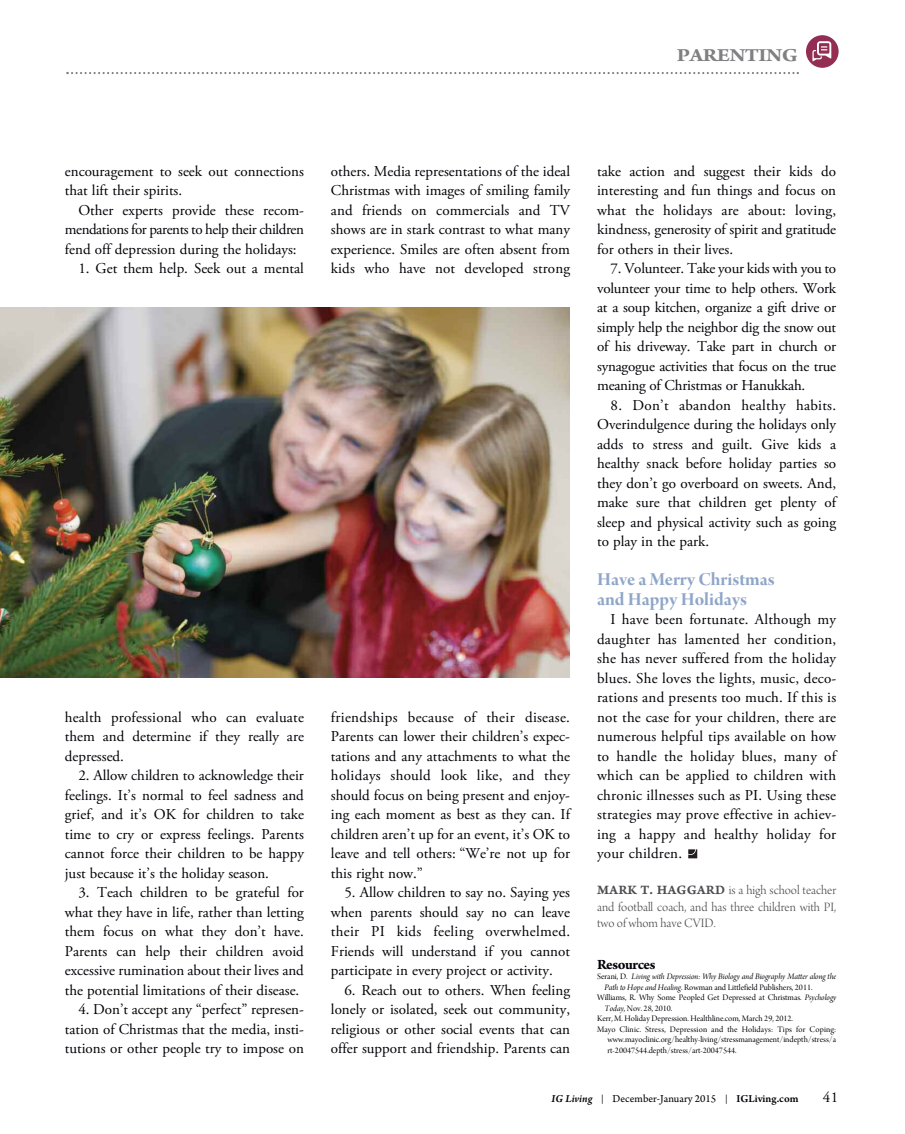
<style>
.page{position:relative;width:905px;height:1134px;background:#fff}
.page>*{position:absolute;margin:0;border:0;box-sizing:border-box;transform-origin:0 0}
.t1{font:19.5px/19.5px "Arno Pro Bold Display";color:#8fa6c9}
.t2{font:700 19.5px "Arno Pro";letter-spacing:-.025em;color:#808082;scale:1.15 1}
.t3{font:15px/19.5px "Adobe Garamond Pro";color:#000006;text-align:justify}
.t4{font:700 15px "Arno Pro";letter-spacing:-.03em;color:#000006}
.t5{font:13.5px/16.5px "Arno Pro Light Display";color:#4d4d51;text-align:justify}
.t6{font:11.25px "Arno Pro";color:#000006}
.t7{font:9px "Arno Pro Display";color:#000006}
.t8{font:9px "Arno Pro Italic Display";color:#000006}
.t9{font:9px "Arno Pro Display";letter-spacing:.02em;color:#000006}
.s1{font-family:"Arno Pro Smbd Caption"}
.s2{font-family:"Arno Pro Display"}
.s3{font-family:"Arno Pro Italic Display"}
.s4{font-weight:600;font-style:italic}
.s5{font-size:9px}
.s6{font-weight:600}
</style>
<div class="page">
<div style="left:806px;top:35px;width:32px;height:33px;background:#942d53;border-radius:50%"></div>
<svg style="left:812px;top:41px;width:19px;height:20px"></svg>
<svg style="left:66px;top:72px;width:732px;height:2px"></svg>
<svg style="left:688px;top:849px;width:9px;height:9px"></svg>
<img style="left:0;top:307px;width:569px;height:370px">
<h1 class="t2" style="left:676px;top:48px;width:107px">PARENTING</h1>
<p class="t3" style="left:65px;top:163px;width:240px">encouragement to seek out connections that lift their spirits.</p>
<p class="t3" style="left:65px;top:202px;width:240px;text-indent:14px">Other experts provide these recom&shy;mendations for parents to help their children fend off depression during the holidays:</p>
<p class="t3" style="left:78px;top:260px;width:227px">1. Get them help. Seek out a mental</p>
<p class="t3" style="left:65px;top:709px;width:240px">health professional who can evaluate them and determine if they really are depressed.</p>
<p class="t3" style="left:65px;top:767px;width:240px;text-indent:14px">2. Allow children to acknowledge their feelings. It’s normal to feel sadness and grief, and it’s OK for children to take time to cry or express feelings. Parents cannot force their children to be happy just because it’s the holiday season.</p>
<p class="t3" style="left:65px;top:884px;width:240px;text-indent:13px">3. Teach children to be grateful for what they have in life, rather than letting them focus on what they don’t have.<br>Parents can help their children avoid excessive rumination about their lives and the potential limitations of their disease.</p>
<p class="t3" style="left:65px;top:1001px;width:240px;text-indent:14px">4. Don’t accept any “perfect” represen&shy;tation of Christmas that the media, insti&shy;tutions or other people try to impose on</p>
<p class="t3" style="left:331px;top:163px;width:240px">others. Media representations of the ideal Christmas with images of smiling family and friends on commercials and TV shows are in stark contrast to what many experience. Smiles are often absent from kids who have not developed strong</p>
<p class="t3" style="left:331px;top:709px;width:240px">friendships because of their disease.<br>Parents can lower their children’s expec&shy;tations and any attachments to what the holidays should look like, and they should focus on being present and enjoy&shy;ing each moment as best as they can. If children aren’t up for an event, it’s OK to leave and tell others: “We’re not up for this right now.”</p>
<p class="t3" style="left:331px;top:884px;width:240px;text-indent:13px">5. Allow children to say no. Saying yes when parents should say no can leave their PI kids feeling overwhelmed.<br>Friends will understand if you cannot participate in every project or activity.</p>
<p class="t3" style="left:331px;top:982px;width:240px;text-indent:14px">6. Reach out to others. When feeling lonely or isolated, seek out community, religious or other social events that can offer support and friendship. Parents can</p>
<p class="t3" style="left:597px;top:163px;width:240px">take action and suggest their kids do interesting and fun things and focus on what the holidays are about: loving, kindness, generosity of spirit and gratitude for others in their lives.</p>
<p class="t3" style="left:597px;top:260px;width:240px;text-indent:14px">7. Volunteer. Take your kids with you to volunteer your time to help others. Work at a soup kitchen, organize a gift drive or simply help the neighbor dig the snow out of his driveway. Take part in church or synagogue activities that focus on the true meaning of Christmas or Hanukkah.</p>
<p class="t3" style="left:597px;top:397px;width:240px;text-indent:14px">8. Don’t abandon healthy habits.<br>Overindulgence during the holidays only adds to stress and guilt. Give kids a healthy snack before holiday parties so they don’t go overboard on sweets. And, make sure that children get plenty of sleep and physical activity such as going to play in the park.</p>
<h1 class="t1" style="left:597px;top:572px;width:179px">Have a Merry Christmas and Happy Holidays</h1>
<p class="t3" style="left:597px;top:611px;width:241px;text-indent:13px">I have been fortunate. Although my daughter has lamented her condition, she has never suffered from the holiday blues. She loves the lights, music, deco&shy;rations and presents too much. If this is not the case for your children, there are numerous helpful tips available on how to handle the holiday blues, many of which can be applied to children with chronic illnesses such as PI. Using these strategies may prove effective in achiev&shy;ing a happy and healthy holiday for your children.</p>
<p class="t5" style="left:597px;top:883px;width:240px"><span class="s1">MARK T. HAGGARD</span> is a high school teacher and football coach, and has three children with PI, two of whom have CVID.</p>
<p class="t4" style="left:597px;top:959px;width:60px">Resources</p>
<p class="t8" style="left:597px;top:973px;width:241px"><span class="s2">Serani, D.</span> Living with Depression: Why Biology and Biography Matter along the</p>
<p class="t7" style="left:604px;top:984px;width:210px"><span class="s3">Path to Hope and Healing</span>. Rowman and Littlefield Publishers, 2011.</p>
<p class="t7" style="left:597px;top:994px;width:241px">Williams, R. Why Some Peopled Get Depressed at Christmas. <span class="s3">Psychology</span></p>
<p class="t7" style="left:604px;top:1005px;width:69px"><span class="s3">Today</span>, Nov. 28, 2010.</p>
<p class="t7" style="left:597px;top:1015px;width:197px">Kerr, M. Holiday Depression. Healthline.com, March 29, 2012.</p>
<p class="t9" style="left:597px;top:1026px;width:241px">Mayo Clinic. Stress, Depression and the Holidays: Tips for Coping:</p>
<p class="t7" style="left:607px;top:1036px;width:230px">www.mayoclinic.org/healthy-living/stressmanagement/indepth/stress/a</p>
<p class="t7" style="left:607px;top:1047px;width:130px">rt-20047544.depth/stress/art-20047544.</p>
<p class="t6" style="left:551px;top:1094px;width:248px"><span class="s4">IG Living</span> <span class="s5">|</span> December-January 2015 <span class="s5">|</span> <span class="s6">IGLiving.com</span></p>
<p class="t3" style="left:822px;top:1089px;width:17px">41</p>
</div>
